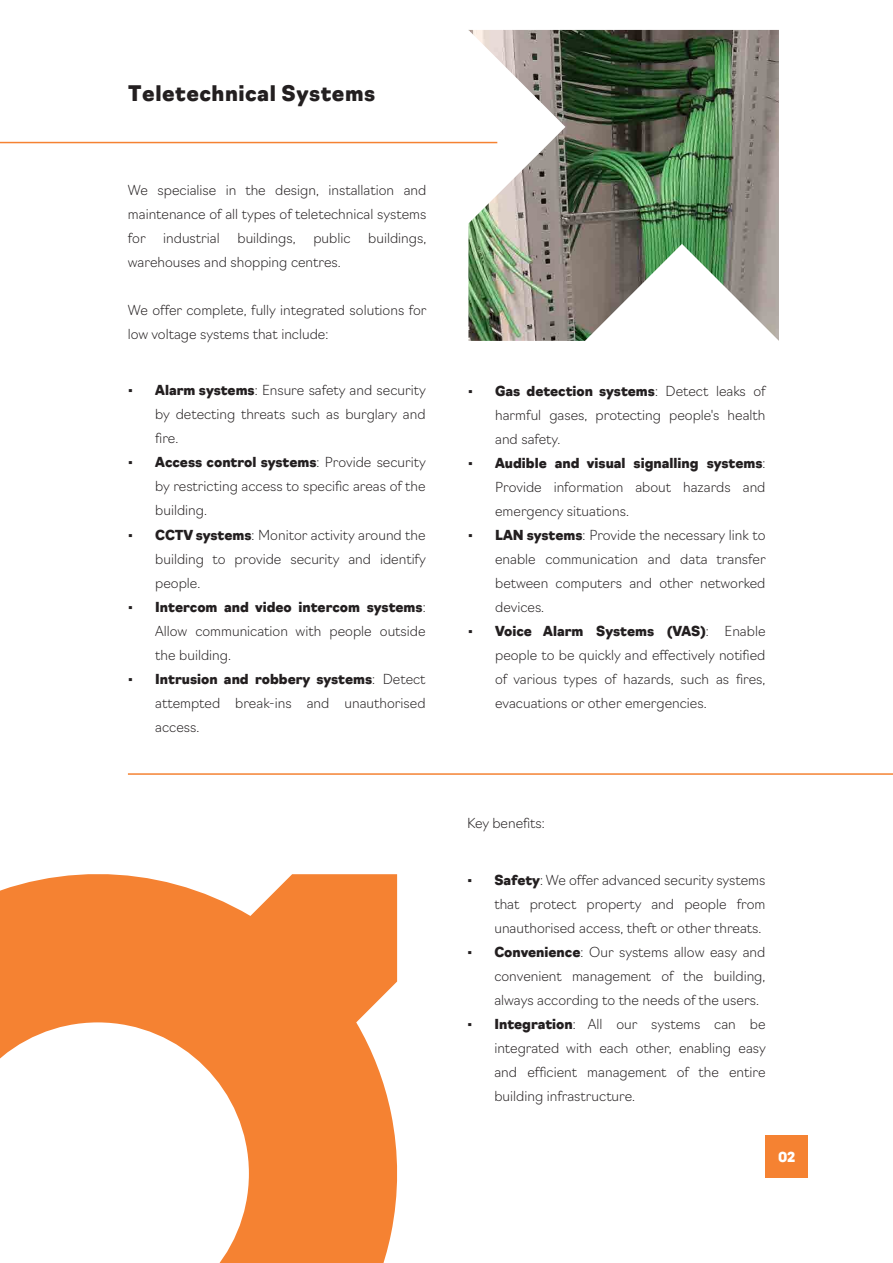
<style>
.page{position:relative;width:893px;height:1263px;background:#fff}
.page>*{position:absolute;margin:0;border:0;box-sizing:border-box;transform-origin:0 0}
.t1{font:900 21px "Navigo";letter-spacing:.025em;color:#231f20}
.t2{font:200 13.5px/24px "Navigo";color:#231f20;text-align:justify}
.t3{font:900 13.5px "Navigo";color:#fff}
.s1{font-family:"Times New Roman";font-weight:400}
.s2{font-weight:900}
</style>
<div class="page">
<hr style="left:0;top:142px;width:497px;height:1px;background:#f58232">
<hr style="left:128px;top:773px;width:765px;height:2px;background:#f58232">
<img style="left:468px;top:30px;width:311px;height:311px">
<svg style="left:0;top:874px;width:397px;height:389px;fill:#f58232"></svg>
<div style="left:765px;top:1135px;width:43px;height:43px;background:#f58232"></div>
<h1 class="t1" style="left:128px;top:77px;width:249px">Teletechnical Systems</h1>
<p class="t2" style="left:128px;top:177px;width:300px">We specialise in the design, installation and maintenance of all types of teletechnical systems for</p>
<p class="t2" style="left:163px;top:225px;width:58px">industrial</p>
<p class="t2" style="left:238px;top:225px;width:60px">buildings,</p>
<p class="t2" style="left:313px;top:225px;width:39px">public</p>
<p class="t2" style="left:368px;top:225px;width:60px">buildings,</p>
<p class="t2" style="left:128px;top:249px;width:214px">warehouses and shopping centres.</p>
<p class="t2" style="left:128px;top:297px;width:300px">We offer complete, fully integrated solutions for low voltage systems that include:</p>
<p class="t2" style="left:155px;top:377px;width:272px;text-indent:-27px"><span class="s1">▪</span> <span class="s2">Alarm systems</span>: Ensure safety and security by detecting threats such as burglary and fire.</p>
<p class="t2" style="left:155px;top:449px;width:272px;text-indent:-27px"><span class="s1">▪</span> <span class="s2">Access control systems</span>: Provide security by restricting access to specific areas of the building.</p>
<p class="t2" style="left:155px;top:521px;width:272px;text-indent:-27px"><span class="s1">▪</span> <span class="s2">CCTV systems</span>: Monitor activity around the building to provide security and identify people.</p>
<p class="t2" style="left:155px;top:593px;width:272px;text-indent:-27px"><span class="s1">▪</span> <span class="s2">Intercom and video intercom systems</span>:<br>Allow communication with people outside the building.</p>
<p class="t2" style="left:155px;top:665px;width:272px;text-indent:-27px"><span class="s1">▪</span> <span class="s2">Intrusion and robbery systems</span>: Detect attempted break-ins and unauthorised access.</p>
<p class="t2" style="left:495px;top:377px;width:272px;text-indent:-27px"><span class="s1">▪</span> <span class="s2">Gas detection systems</span>: Detect leaks of harmful gases, protecting people's health and safety.</p>
<p class="t2" style="left:495px;top:449px;width:272px;text-indent:-27px"><span class="s1">▪</span> <span class="s2">Audible and visual signalling systems</span>:<br>Provide information about hazards and emergency situations.</p>
<p class="t2" style="left:495px;top:521px;width:272px;text-indent:-27px"><span class="s1">▪</span> <span class="s2">LAN systems</span>: Provide the necessary link to enable communication and data transfer between computers and other networked devices.</p>
<p class="t2" style="left:495px;top:618px;width:272px;text-indent:-27px"><span class="s1">▪</span> <span class="s2">Voice Alarm Systems (VAS)</span>: Enable people to be quickly and effectively notified of various types of hazards, such as fires, evacuations or other emergencies.</p>
<p class="t2" style="left:467px;top:809px;width:79px">Key benefits:</p>
<p class="t2" style="left:494px;top:866px;width:273px;text-indent:-27px"><span class="s1">▪</span> <span class="s2">Safety</span>: We offer advanced security systems that protect property and people from unauthorised access, theft or other threats.</p>
<p class="t2" style="left:494px;top:938px;width:273px;text-indent:-27px"><span class="s1">▪</span> <span class="s2">Convenience</span>: Our systems allow easy and convenient management of the building, always according to the needs of the users.</p>
<p class="t2" style="left:494px;top:1010px;width:273px;text-indent:-27px"><span class="s1">▪</span> <span class="s2">Integration</span>: All our systems can be integrated with each other, enabling easy and efficient management of the entire building infrastructure.</p>
<p class="t3" style="left:778px;top:1146px;width:19px">02</p>
</div>
